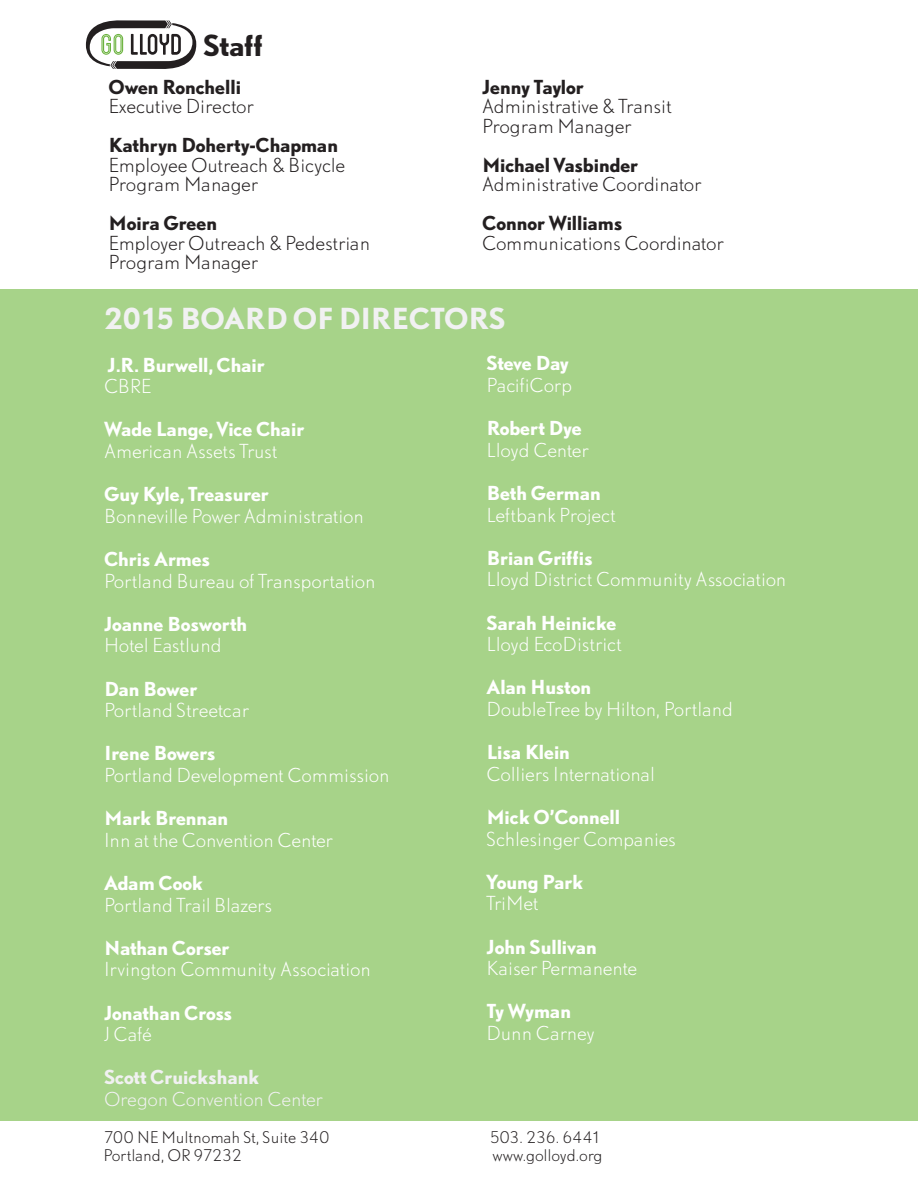
<style>
.page{position:relative;width:918px;height:1188px;background:#fff}
.page>*{position:absolute;margin:0;border:0;box-sizing:border-box;transform-origin:0 0}
.t1{font:700 27px "DTL Nobel T";letter-spacing:-.02em;color:#f1f1f2}
.t2{font:700 27px "DTL Nobel T";letter-spacing:-.01em;color:#231f20}
.t3{font:300 18px "DTL Nobel T";letter-spacing:-.01em;color:#fff}
.t4{font:700 18px "DTL Nobel T";letter-spacing:-.005em;color:#fff}
.t5{font:300 18px/19.5px "DTL Nobel T";letter-spacing:-.005em;color:#231f20}
.t6{font:700 18px "DTL Nobel T";letter-spacing:-.005em;color:#231f20}
.t7{font:300 18px "DTL Nobel T";letter-spacing:-.015em;color:#f1f1f2}
.t8{font:700 18px "DTL Nobel T";color:#f1f1f2}
.t9{font:300 15px/18px "DTL Nobel T";letter-spacing:-.015em;color:#231f20}
</style>
<div class="page">
<div style="left:0;top:289px;width:918px;height:831px;background:#a7d389"></div>
<svg style="left:86px;top:20px;width:110px;height:49px"></svg>
<h1 class="t2" style="left:203px;top:27px;width:62px">Staff</h1>
<p class="t6" style="left:109px;top:75px;width:134px">Owen Ronchelli</p>
<p class="t5" style="left:109px;top:97px;width:147px">Executive Director</p>
<p class="t6" style="left:109px;top:133px;width:231px">Kathryn Doherty-Chapman</p>
<p class="t5" style="left:109px;top:155px;width:238px">Employee Outreach &amp; Bicycle<br>Program Manager</p>
<p class="t6" style="left:109px;top:211px;width:110px">Moira Green</p>
<p class="t5" style="left:109px;top:233px;width:263px">Employer Outreach &amp; Pedestrian<br>Program Manager</p>
<p class="t6" style="left:482px;top:75px;width:104px">Jenny Taylor</p>
<p class="t5" style="left:482px;top:97px;width:191px">Administrative &amp; Transit<br>Program Manager</p>
<p class="t6" style="left:482px;top:153px;width:158px">Michael Vasbinder</p>
<p class="t5" style="left:482px;top:175px;width:221px">Administrative Coordinator</p>
<p class="t6" style="left:482px;top:211px;width:142px">Connor Williams</p>
<p class="t5" style="left:482px;top:233px;width:243px">Communications Coordinator</p>
<h1 class="t1" style="left:104px;top:299px;width:403px">2015 BOARD OF DIRECTORS</h1>
<p class="t4" style="left:108px;top:352px;width:159px">J.R. Burwell, Chair</p>
<p class="t3" style="left:104px;top:375px;width:49px">CBRE</p>
<p class="t4" style="left:104px;top:417px;width:202px">Wade Lange, Vice Chair</p>
<p class="t3" style="left:104px;top:440px;width:175px">American Assets Trust</p>
<p class="t4" style="left:104px;top:482px;width:167px">Guy Kyle, Treasurer</p>
<p class="t3" style="left:104px;top:504px;width:262px">Bonneville Power Administration</p>
<p class="t4" style="left:104px;top:547px;width:108px">Chris Armes</p>
<p class="t3" style="left:104px;top:569px;width:273px">Portland Bureau of Transportation</p>
<p class="t4" style="left:104px;top:612px;width:145px">Joanne Bosworth</p>
<p class="t3" style="left:104px;top:634px;width:119px">Hotel Eastlund</p>
<p class="t4" style="left:104px;top:676px;width:95px">Dan Bower</p>
<p class="t3" style="left:104px;top:699px;width:146px">Portland Streetcar</p>
<p class="t4" style="left:104px;top:741px;width:113px">Irene Bowers</p>
<p class="t3" style="left:104px;top:764px;width:287px">Portland Development Commission</p>
<p class="t4" style="left:104px;top:806px;width:126px">Mark Brennan</p>
<p class="t3" style="left:104px;top:828px;width:230px">Inn at the Convention Center</p>
<p class="t4" style="left:104px;top:871px;width:101px">Adam Cook</p>
<p class="t3" style="left:104px;top:893px;width:170px">Portland Trail Blazers</p>
<p class="t4" style="left:104px;top:936px;width:127px">Nathan Corser</p>
<p class="t3" style="left:104px;top:958px;width:268px">Irvington Community Association</p>
<p class="t4" style="left:104px;top:1000px;width:130px">Jonathan Cross</p>
<p class="t3" style="left:104px;top:1023px;width:49px">J Café</p>
<p class="t8" style="left:104px;top:1065px;width:157px">Scott Cruickshank</p>
<p class="t7" style="left:104px;top:1088px;width:220px">Oregon Convention Center</p>
<p class="t4" style="left:487px;top:351px;width:84px">Steve Day</p>
<p class="t3" style="left:487px;top:373px;width:87px">PacifiCorp</p>
<p class="t4" style="left:487px;top:416px;width:97px">Robert Dye</p>
<p class="t3" style="left:487px;top:438px;width:103px">Lloyd Center</p>
<p class="t4" style="left:487px;top:481px;width:116px">Beth German</p>
<p class="t3" style="left:487px;top:503px;width:131px">Leftbank Project</p>
<p class="t4" style="left:487px;top:546px;width:108px">Brian Griffis</p>
<p class="t3" style="left:487px;top:568px;width:301px">Lloyd District Community Association</p>
<p class="t4" style="left:487px;top:610px;width:132px">Sarah Heinicke</p>
<p class="t3" style="left:487px;top:633px;width:137px">Lloyd EcoDistrict</p>
<p class="t4" style="left:487px;top:675px;width:106px">Alan Huston</p>
<p class="t3" style="left:487px;top:697px;width:248px">DoubleTree by Hilton, Portland</p>
<p class="t4" style="left:487px;top:740px;width:85px">Lisa Klein</p>
<p class="t3" style="left:487px;top:762px;width:170px">Colliers International</p>
<p class="t4" style="left:487px;top:805px;width:135px">Mick O’Connell</p>
<p class="t3" style="left:487px;top:827px;width:191px">Schlesinger Companies</p>
<p class="t4" style="left:487px;top:870px;width:98px">Young Park</p>
<p class="t3" style="left:487px;top:892px;width:54px">TriMet</p>
<p class="t4" style="left:487px;top:934px;width:112px">John Sullivan</p>
<p class="t3" style="left:487px;top:957px;width:152px">Kaiser Permanente</p>
<p class="t4" style="left:487px;top:999px;width:86px">Ty Wyman</p>
<p class="t3" style="left:487px;top:1022px;width:110px">Dunn Carney</p>
<p class="t9" style="left:104px;top:1128px;width:228px">700 NE Multnomah St, Suite 340<br>Portland, OR 97232</p>
<p class="t9" style="left:489px;top:1128px;width:115px">503. 236. 6441 www.golloyd.org</p>
</div>
